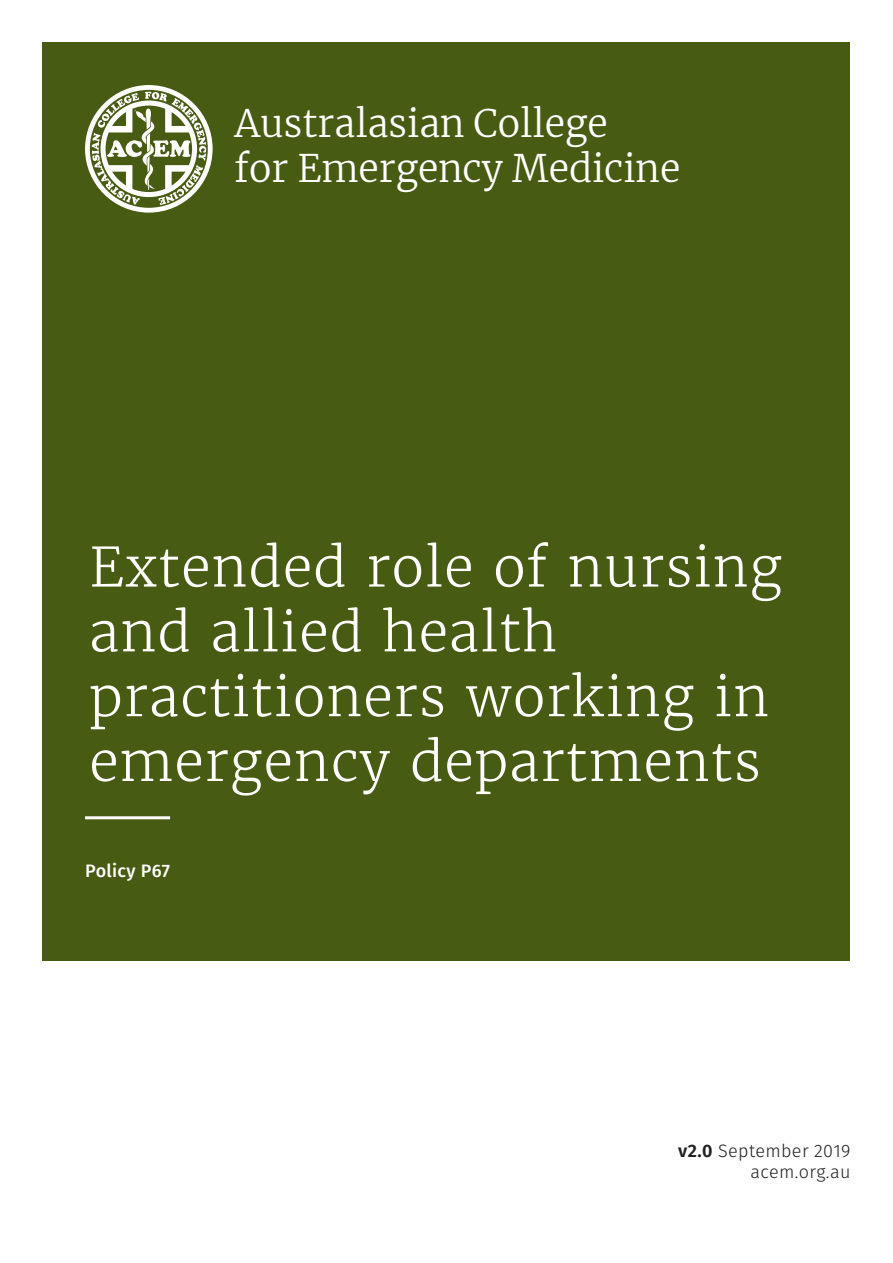
<style>
.page{position:relative;width:893px;height:1263px;background:#fff}
.page>*{position:absolute;margin:0;border:0;box-sizing:border-box;transform-origin:0 0}
.t1{font:300 54px/64.8px "Merriweather";letter-spacing:.02em;color:#fff}
.t2{font:300 37.5px/45px "Merriweather";color:#fff}
.t3{font:300 18px "Fira Sans";letter-spacing:.02em;color:#231f20}
.t4{font:500 18px "Fira Sans";letter-spacing:.02em;color:#fff}
.s1{font-weight:600}
</style>
<div class="page">
<div style="left:43px;top:43px;width:807px;height:918px;background:#485b12"></div>
<svg style="left:85px;top:85px;width:128px;height:128px"></svg>
<hr style="left:85px;top:816px;width:85px;height:3px;background:#fff">
<p class="t2" style="left:234px;top:100px;width:447px">Australasian College<br>for Emergency Medicine</p>
<p class="t1" style="left:89px;top:535px;width:694px">Extended role of nursing and allied health practitioners working in emergency departments</p>
<p class="t4" style="left:85px;top:858px;width:86px">Policy P67</p>
<p class="t3" style="left:678px;top:1138px;width:174px"><span class="s1">v2.0</span> September 2019</p>
<p class="t3" style="left:750px;top:1159px;width:101px">acem.org.au</p>
</div>
